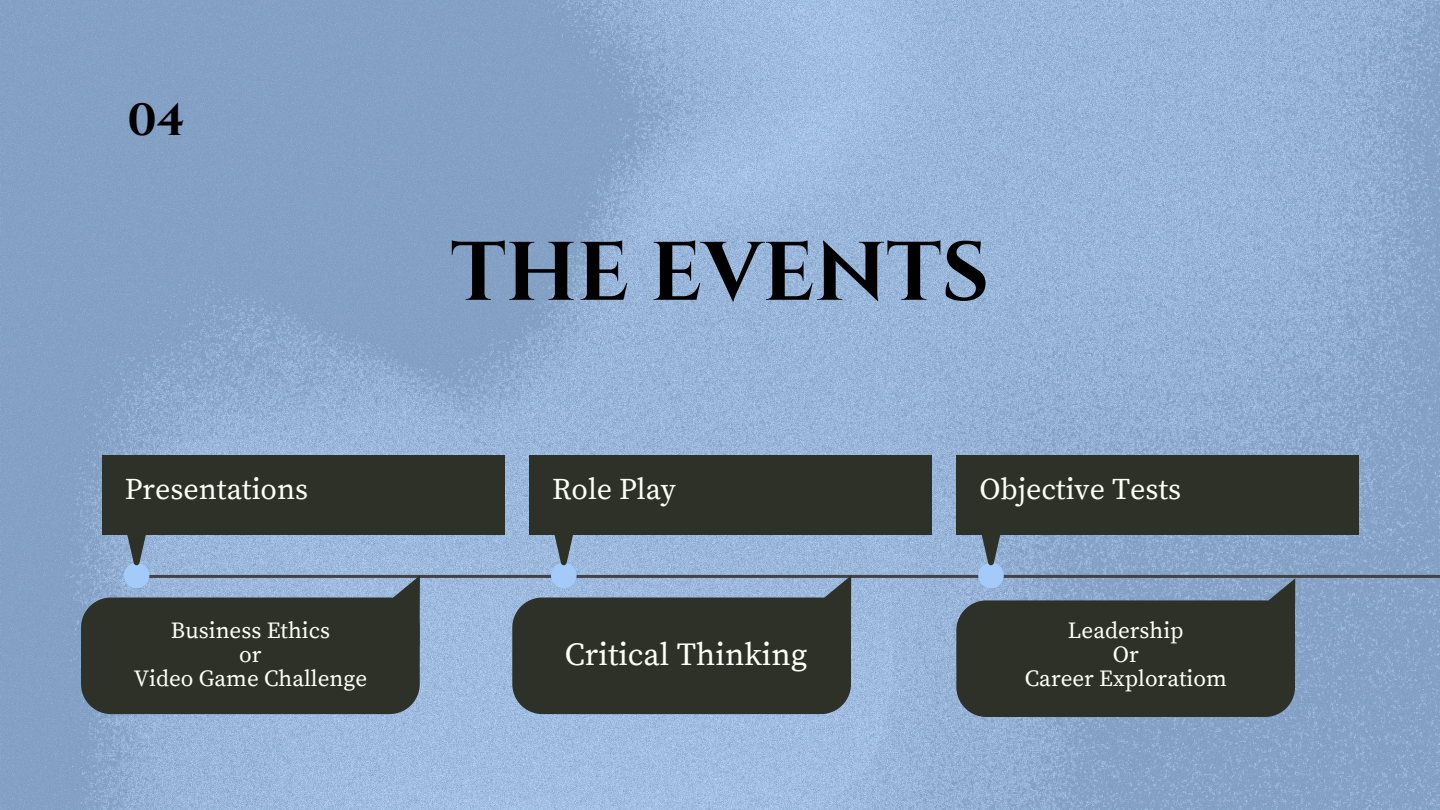
<style>
.page{position:relative;width:1440px;height:810px;background:#fff}
.page>*{position:absolute;margin:0;border:0;box-sizing:border-box;transform-origin:0 0}
.t1{font:700 82.8px "Cinzel";color:#000}
.t2{font:700 45px "Cinzel";color:#000}
.t3{font:32px "Source Serif Pro";color:#fffffa}
.t4{font:29.9px "Source Serif Pro";color:#fffffa}
.t5{font:23px "Source Serif Pro";color:#fffffa}
</style>
<div class="page">
<img style="left:0;top:0;width:1440px;height:810px">
<hr style="left:136px;top:575px;width:1304px;height:3px;background:#434345">
<div style="left:124px;top:563px;width:25px;height:25px;background:#a3caf8;border-radius:50%"></div>
<div style="left:102px;top:455px;width:403px;height:80px;background:#2e3127"></div>
<svg style="left:126px;top:535px;width:21px;height:30px"></svg>
<div style="left:551px;top:563px;width:26px;height:25px;background:#a3caf8;border-radius:50%"></div>
<div style="left:529px;top:455px;width:403px;height:80px;background:#2e3127"></div>
<svg style="left:553px;top:535px;width:21px;height:30px"></svg>
<div style="left:978px;top:563px;width:26px;height:25px;background:#a3caf8;border-radius:50%"></div>
<div style="left:956px;top:455px;width:403px;height:80px;background:#2e3127"></div>
<svg style="left:980px;top:535px;width:22px;height:30px"></svg>
<svg style="left:81px;top:575px;width:339px;height:139px;background:#3e4542"></svg>
<svg style="left:512px;top:575px;width:339px;height:139px;background:#3e4542"></svg>
<svg style="left:956px;top:578px;width:339px;height:139px;background:#3d4542"></svg>
<p class="t2" style="left:128px;top:92px;width:59px">04</p>
<p class="t1" style="left:451px;top:219px;width:540px">THE EVENTS</p>
<p class="t4" style="left:125px;top:472px;width:185px">Presentations</p>
<p class="t4" style="left:552px;top:472px;width:126px">Role Play</p>
<p class="t4" style="left:979px;top:472px;width:203px">Objective Tests</p>
<p class="t5" style="left:171px;top:617px;width:161px">Business Ethics</p>
<p class="t5" style="left:239px;top:641px;width:24px">or</p>
<p class="t5" style="left:134px;top:665px;width:235px">Video Game Challenge</p>
<p class="t3" style="left:565px;top:636px;width:244px">Critical Thinking</p>
<p class="t5" style="left:1068px;top:617px;width:117px">Leadership</p>
<p class="t5" style="left:1113px;top:641px;width:27px">Or</p>
<p class="t5" style="left:1025px;top:665px;width:204px">Career Exploratiom</p>
</div>
